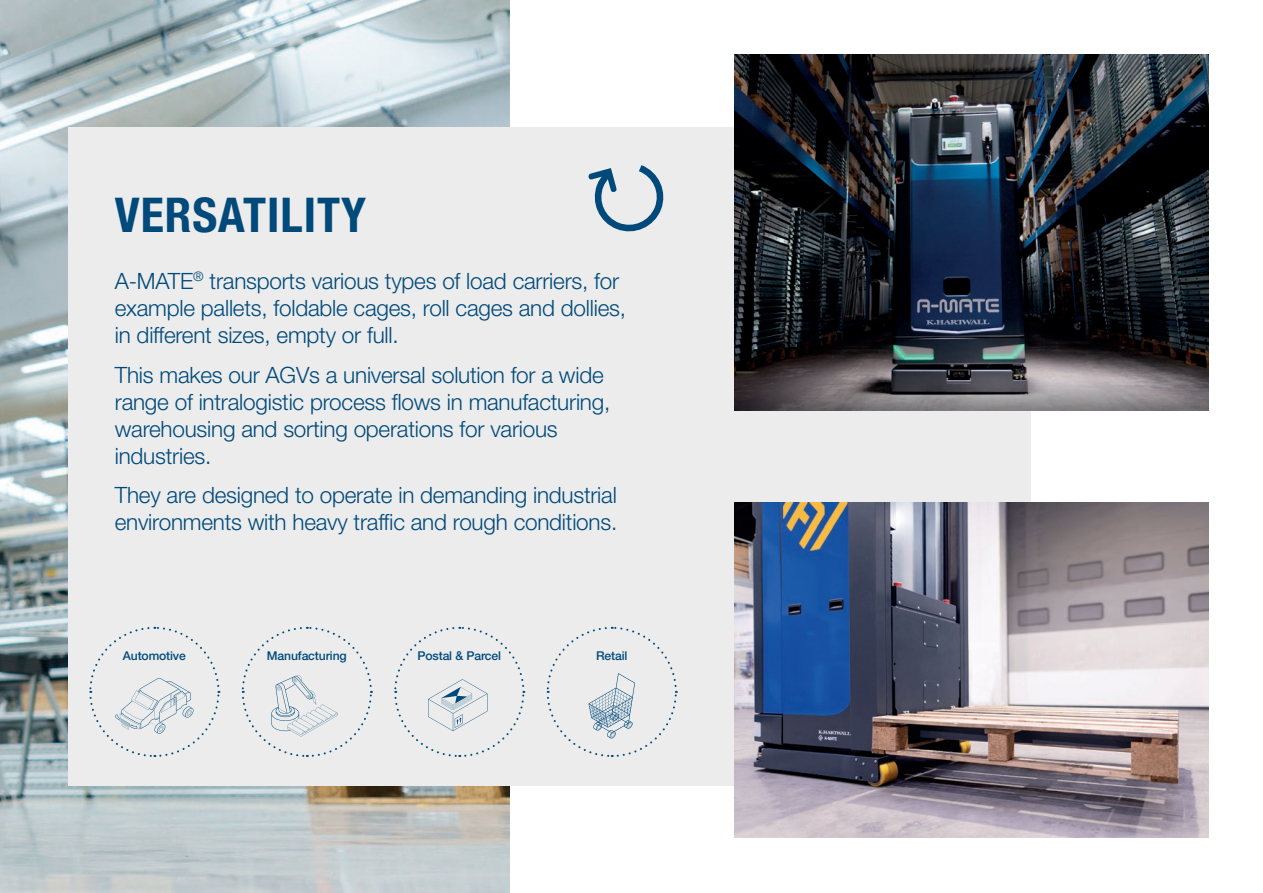
<style>
.page{position:relative;width:1263px;height:893px;background:#fff}
.page>*{position:absolute;margin:0;border:0;box-sizing:border-box;transform-origin:0 0}
.t1{font:700 condensed 48px "Helvetica Neue LT Std";letter-spacing:.02em;color:#00497b}
.t2{font:300 22.5px/27px "Helvetica Neue LT Std";letter-spacing:-.01em;color:#00497b}
.t3{font:500 12.15px "Helvetica Neue LT Std";letter-spacing:-.01em;color:#00497b}
</style>
<div class="page">
<img style="left:0;top:0;width:509px;height:893px">
<div style="left:68px;top:128px;width:962px;height:658px;background:#ebeceb"></div>
<svg style="left:89px;top:626px;width:131px;height:131px"></svg>
<svg style="left:394px;top:626px;width:131px;height:131px"></svg>
<svg style="left:546px;top:626px;width:132px;height:131px"></svg>
<svg style="left:241px;top:626px;width:132px;height:131px"></svg>
<img style="left:735px;top:502px;width:474px;height:336px">
<img style="left:735px;top:54px;width:474px;height:356px">
<svg style="left:588px;top:165px;width:76px;height:67px"></svg>
<p class="t1" style="left:115px;top:186px;width:253px">VERSATILITY</p>
<p class="t2" style="left:115px;top:267px;width:513px">A-MATE<sup>®</sup> transports various types of load carriers, for example pallets, foldable cages, roll cages and dollies, in different sizes, empty or full.</p>
<p class="t2" style="left:115px;top:361px;width:497px">This makes our AGVs a universal solution for a wide range of intralogistic process flows in manufacturing, warehousing and sorting operations for various industries.</p>
<p class="t2" style="left:115px;top:481px;width:504px">They are designed to operate in demanding industrial environments with heavy traffic and rough conditions.</p>
<p class="t3" style="left:123px;top:648px;width:65px">Automotive</p>
<p class="t3" style="left:267px;top:648px;width:81px">Manufacturing</p>
<p class="t3" style="left:417px;top:648px;width:85px">Postal &amp; Parcel</p>
<p class="t3" style="left:596px;top:648px;width:33px">Retail</p>
</div>
